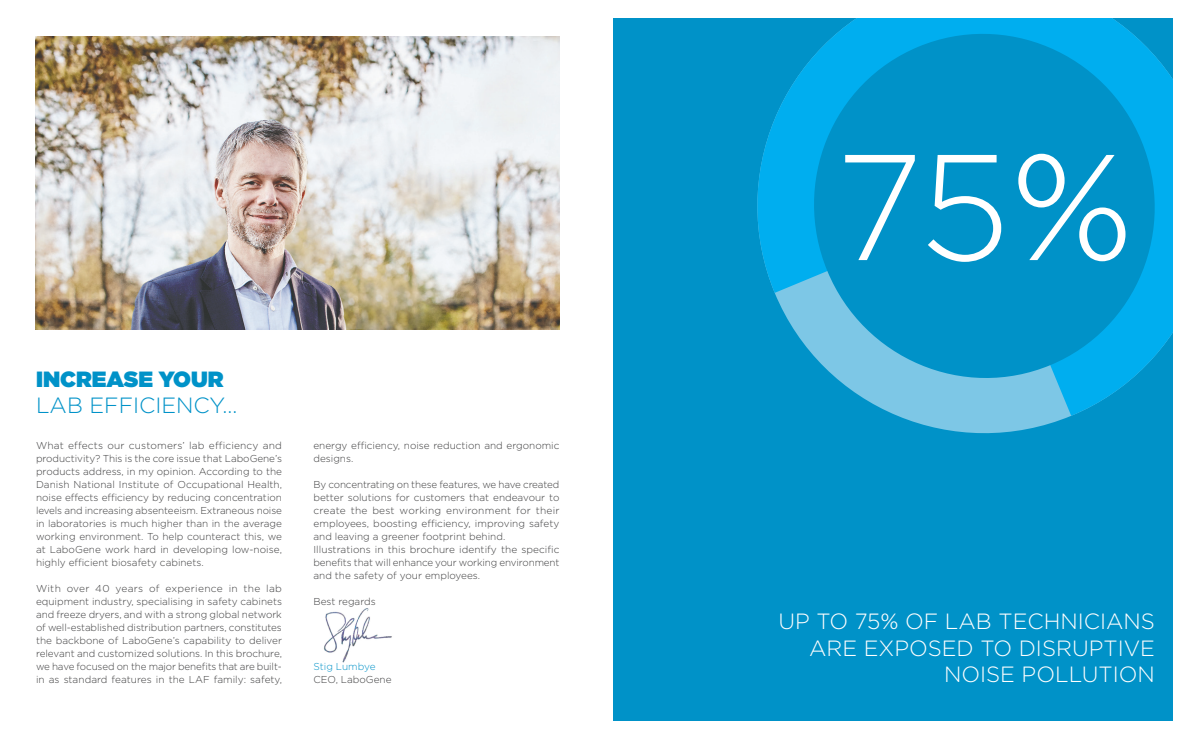
<style>
.page{position:relative;width:1191px;height:738px;background:#fff}
.page>*{position:absolute;margin:0;border:0;box-sizing:border-box;transform-origin:0 0}
.t1{font:300 150px "Gotham";color:#fff}
.t2{font:300 22px "Gotham";color:#fff}
.t3{font:300 22px "Gotham";color:#0092c8}
.t4{font:22px "Gotham Ultra";color:#0092c8}
.t5{font:300 10px/13px "Gotham";color:#3e3e3f;text-align:justify}
.t6{font:300 10px "Gotham";color:#0092c8}
</style>
<div class="page">
<img style="left:36px;top:36px;width:523px;height:294px">
<div style="left:613px;top:18px;width:560px;height:701px;background:#0092c8"></div>
<svg style="left:896px;top:415px;width:177px;height:19px;fill:#7dc7e6"></svg>
<svg style="left:757px;top:87px;width:344px;height:328px"></svg>
<svg style="left:791px;top:18px;width:382px;height:383px"></svg>
<img style="left:324px;top:608px;width:68px;height:55px">
<p class="t4" style="left:36px;top:365px;width:189px">INCREASE YOUR</p>
<p class="t3" style="left:36px;top:393px;width:203px">LAB EFFICIENCY…</p>
<p class="t5" style="left:36px;top:438px;width:247px">What effects our customers’ lab efficiency and productivity? This is the core issue that LaboGene’s products address, in my opinion. According to the Danish National Institute of Occupational Health, noise effects efficiency by reducing concentration levels and increasing absenteeism. Extraneous noise in laboratories is much higher than in the average working environment. To help counteract this, we at LaboGene work hard in developing low-noise, highly efficient biosafety cabinets.</p>
<p class="t5" style="left:36px;top:581px;width:247px">With over 40 years of experience in the lab equipment industry, specialising in safety cabinets and freeze dryers, and with a strong global network of well-established distribution partners, constitutes the backbone of LaboGene’s capability to deliver relevant and customized solutions. In this brochure, we have focused on the major benefits that are built&shy;in as standard features in the LAF family: safety,</p>
<p class="t5" style="left:313px;top:438px;width:247px">energy efficiency, noise reduction and ergonomic designs.</p>
<p class="t5" style="left:313px;top:477px;width:248px">By concentrating on these features, we have created better solutions for customers that endeavour to create the best working environment for their employees, boosting efficiency, improving safety and leaving a greener footprint behind.</p>
<p class="t5" style="left:313px;top:542px;width:247px">Illustrations in this brochure identify the specific benefits that will enhance your working environment and the safety of your employees.</p>
<p class="t5" style="left:313px;top:594px;width:64px">Best regards</p>
<p class="t6" style="left:313px;top:660px;width:64px">Stig Lumbye</p>
<p class="t5" style="left:313px;top:672px;width:80px">CEO, LaboGene</p>
<p class="t1" style="left:835px;top:125px;width:300px">75%</p>
<p class="t2" style="left:778px;top:609px;width:378px">UP TO 75% OF LAB TECHNICIANS</p>
<p class="t2" style="left:809px;top:635px;width:347px">ARE EXPOSED TO DISRUPTIVE</p>
<p class="t2" style="left:944px;top:661px;width:212px">NOISE POLLUTION</p>
</div>
